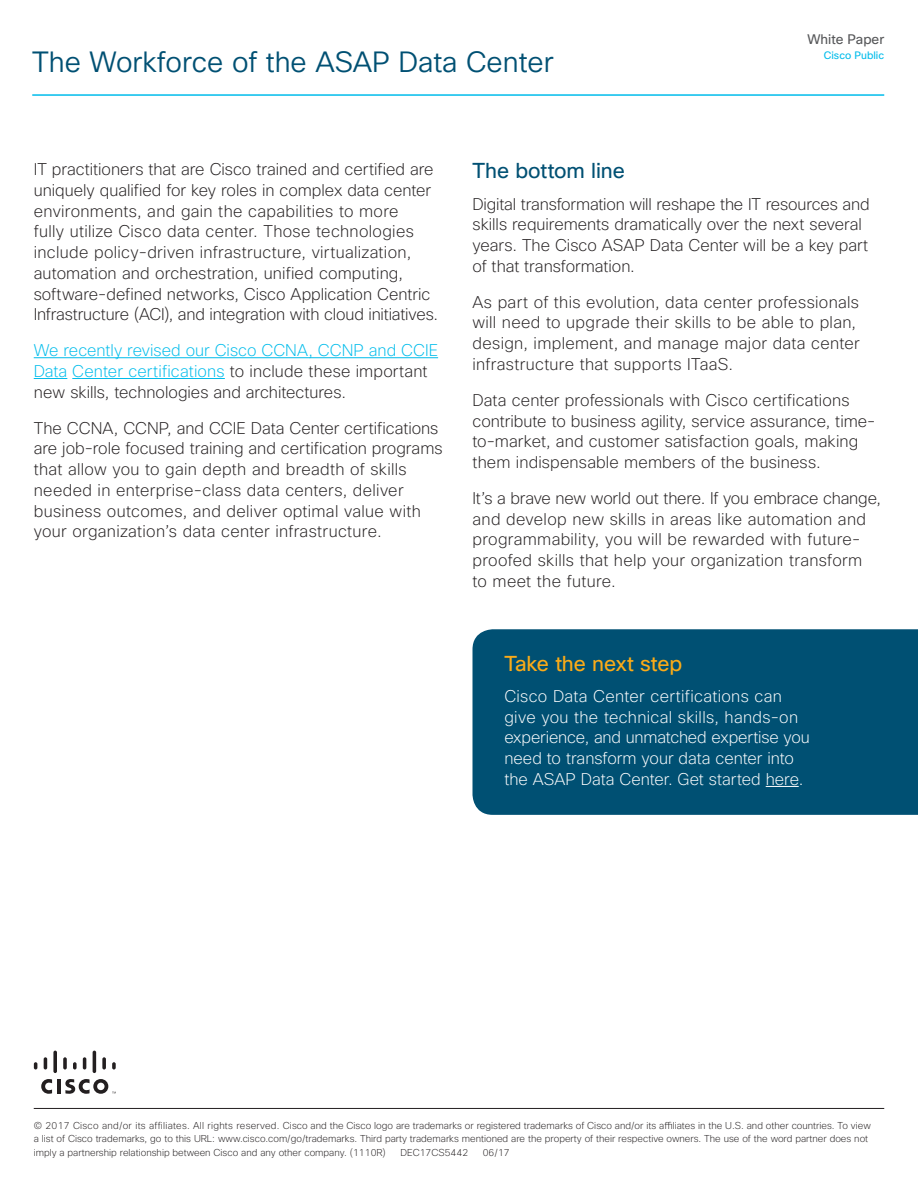
<style>
.page{position:relative;width:918px;height:1188px;background:#fff}
.page>*{position:absolute;margin:0;border:0;box-sizing:border-box;transform-origin:0 0}
.t1{font:300 28.5px "Cisco Sans";color:#005073}
.t2{font:21px "Cisco Sans";letter-spacing:-.005em;color:#fbab18}
.t3{font:21px "Cisco Sans";color:#005073}
.t4{font:200 16.5px/20.7px "Cisco Sans";letter-spacing:.01em;color:#231f20}
.t5{font:200 16.5px/20.7px "Cisco Sans";color:#fff}
.t6{font:200 16.5px/20.7px "Cisco Sans";color:#00bceb}
.t7{font:13.5px "Cisco Sans";color:#57585a}
.t8{font:10.5px "Cisco Sans";color:#00bceb}
.t9{font:200 9.75px/13.5px "Cisco Sans";color:#231f20}
.s1{color:#231f20}
</style>
<div class="page">
<hr style="left:32px;top:94px;width:852px;height:2px;background:#00bceb">
<hr style="left:34px;top:1108px;width:850px;height:1px;background:#231f20">
<hr style="left:57px;top:1079px;width:4px;height:15px;background:#231f20">
<svg style="left:41px;top:1079px;width:11px;height:15px"></svg>
<svg style="left:34px;top:1062px;width:3px;height:8px"></svg>
<svg style="left:44px;top:1057px;width:3px;height:13px"></svg>
<svg style="left:53px;top:1051px;width:4px;height:22px"></svg>
<svg style="left:63px;top:1057px;width:4px;height:13px"></svg>
<svg style="left:73px;top:1062px;width:4px;height:8px"></svg>
<svg style="left:83px;top:1057px;width:3px;height:13px"></svg>
<hr style="left:93px;top:1051px;width:3px;height:22px;background:#231f20;border-radius:2px">
<svg style="left:102px;top:1057px;width:4px;height:13px"></svg>
<svg style="left:112px;top:1062px;width:4px;height:8px"></svg>
<svg style="left:65px;top:1079px;width:51px;height:15px"></svg>
<hr style="left:34px;top:357px;width:404px;height:1px;background:#00bceb">
<hr style="left:34px;top:378px;width:33px;height:1px;background:#00bceb">
<hr style="left:72px;top:378px;width:153px;height:1px;background:#00bceb">
<div style="left:472px;top:629px;width:446px;height:186px;background:#005073"></div>
<hr style="left:766px;top:786px;width:33px;height:1px;background:#fff">
<h1 class="t1" style="left:32px;top:44px;width:523px">The Workforce of the ASAP Data Center</h1>
<p class="t7" style="left:808px;top:31px;width:78px">White Paper</p>
<p class="t8" style="left:824px;top:48px;width:62px">Cisco Public</p>
<p class="t4" style="left:34px;top:159px;width:406px">IT practitioners that are Cisco trained and certified are uniquely qualified for key roles in complex data center environments, and gain the capabilities to more<br>fully utilize Cisco data center. Those technologies include policy-driven infrastructure, virtualization, automation and orchestration, unified computing, software-defined networks, Cisco Application Centric Infrastructure (ACI), and integration with cloud initiatives.</p>
<p class="t6" style="left:34px;top:341px;width:406px">We recently revised our Cisco CCNA, CCNP and CCIE<br>Data Center certifications <span class="s1">to include these important new skills, technologies and architectures.</span></p>
<p class="t4" style="left:34px;top:418px;width:410px">The CCNA, CCNP, and CCIE Data Center certifications are job-role focused training and certification programs that allow you to gain depth and breadth of skills needed in enterprise-class data centers, deliver business outcomes, and deliver optimal value with your organization’s data center infrastructure.</p>
<p class="t3" style="left:472px;top:157px;width:154px">The bottom line</p>
<p class="t4" style="left:472px;top:194px;width:399px">Digital transformation will reshape the IT resources and skills requirements dramatically over the next several years. The Cisco ASAP Data Center will be a key part of that transformation.</p>
<p class="t4" style="left:472px;top:292px;width:389px">As part of this evolution, data center professionals will need to upgrade their skills to be able to plan, design, implement, and manage major data center infrastructure that supports ITaaS.</p>
<p class="t4" style="left:472px;top:390px;width:405px">Data center professionals with Cisco certifications contribute to business agility, service assurance, time&shy;to-market, and customer satisfaction goals, making them indispensable members of the business.</p>
<p class="t4" style="left:472px;top:488px;width:410px">It’s a brave new world out there. If you embrace change, and develop new skills in areas like automation and programmability, you will be rewarded with future&shy;proofed skills that help your organization transform<br>to meet the future.</p>
<p class="t2" style="left:504px;top:650px;width:179px">Take the next step</p>
<p class="t5" style="left:504px;top:686px;width:307px">Cisco Data Center certifications can give you the technical skills, hands-on experience, and unmatched expertise you need to transform your data center into the ASAP Data Center. Get started here.</p>
<p class="t9" style="left:34px;top:1119px;width:839px">© 2017 Cisco and/or its affiliates. All rights reserved. Cisco and the Cisco logo are trademarks or registered trademarks of Cisco and/or its affiliates in the U.S. and other countries. To view a list of Cisco trademarks, go to this URL: www.cisco.com/go/trademarks. Third party trademarks mentioned are the property of their respective owners. The use of the word partner does not imply a partnership relationship between Cisco and any other company. (1110R)</p>
<p class="t9" style="left:401px;top:1146px;width:69px">DEC17CS5442</p>
<p class="t9" style="left:483px;top:1146px;width:28px">06/17</p>
</div>
